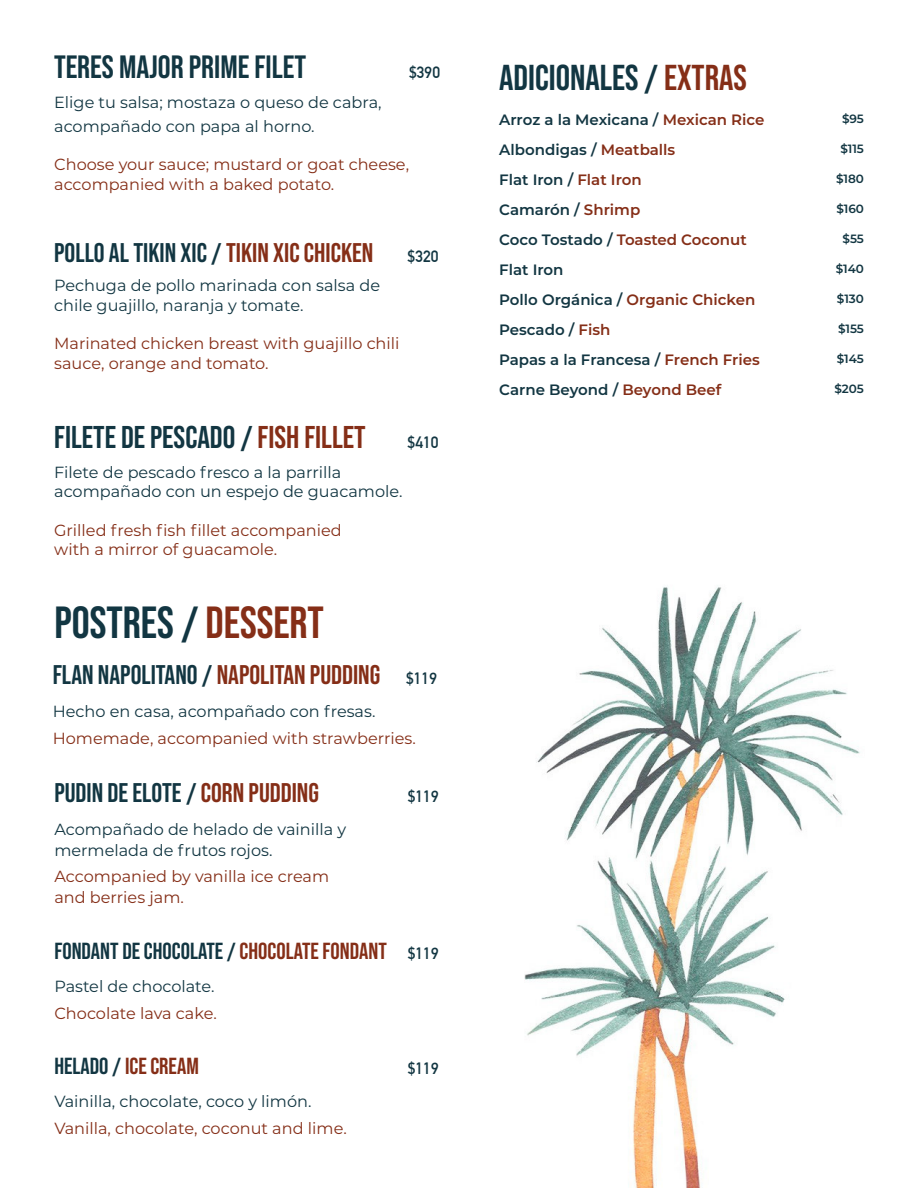
<style>
.page{position:relative;width:918px;height:1188px;background:#fff}
.page>*{position:absolute;margin:0;border:0;box-sizing:border-box;transform-origin:0 0}
.t1{font:700 45px "Bebas Neue Pro";color:#123642}
.t2{font:700 36px "Bebas Neue Pro";color:#123642}
.t3{font:700 32.25px "Bebas Neue Pro";color:#123642}
.t4{font:700 31.5px "Bebas Neue Pro";color:#123642}
.t5{font:700 27px "Bebas Neue Pro";color:#123642}
.t6{font:700 27px "Bebas Neue Pro";color:#852e17}
.t7{font:700 23.25px "Bebas Neue Pro";color:#123642}
.t8{font:700 23.25px "Bebas Neue Pro";color:#852e17}
.t9{font:16.05px/19.4px "Montserrat";color:#123642}
.t10{font:16.05px/19.4px "Montserrat";color:#852e17}
.t11{font:700 16.05px "DIN Alternate";color:#123642}
.t12{font:600 15px/30px "Montserrat";color:#123642}
.t13{font:600 12px "Montserrat";color:#123642}
.s1{color:#852e17}
.s2{color:#123642}
</style>
<div class="page">
<img style="left:525px;top:587px;width:335px;height:601px">
<h3 class="t3" style="left:54px;top:50px;width:254px">TERES MAJOR PRIME FILET</h3>
<p class="t9" style="left:54px;top:91px;width:329px;line-height:24px">Elige tu salsa; mostaza o queso de cabra, acompañado con papa al horno.</p>
<p class="t10" style="left:54px;top:156px;width:356px">Choose your sauce; mustard or goat cheese, accompanied with a baked potato.</p>
<p class="t11" style="left:409px;top:65px;width:32px">$390</p>
<h3 class="t5" style="left:54px;top:238px;width:321px">POLLO AL TIKIN XIC / <span class="s1">TIKIN XIC CHICKEN</span></h3>
<p class="t9" style="left:54px;top:277px;width:327px">Pechuga de pollo marinada con salsa de chile guajillo, naranja y tomate.</p>
<p class="t10" style="left:54px;top:335px;width:347px">Marinated chicken breast with guajillo chili sauce, orange and tomato.</p>
<p class="t11" style="left:408px;top:249px;width:32px">$320</p>
<h3 class="t4" style="left:54px;top:421px;width:313px">FILETE DE PESCADO / <span class="s1">FISH FILLET</span></h3>
<p class="t9" style="left:54px;top:464px;width:350px">Filete de pescado fresco a la parrilla acompañado con un espejo de guacamole.</p>
<p class="t10" style="left:54px;top:522px;width:289px">Grilled fresh fish fillet accompanied with a mirror of guacamole.</p>
<p class="t11" style="left:408px;top:435px;width:32px">$410</p>
<h1 class="t1" style="left:54px;top:598px;width:271px">POSTRES / <span class="s1">DESSERT</span></h1>
<h3 class="t6" style="left:53px;top:661px;width:329px"><span class="s2">FLAN NAPOLITANO /</span> NAPOLITAN PUDDING</h3>
<p class="t9" style="left:53px;top:703px;width:324px">Hecho en casa, acompañado con fresas.</p>
<p class="t10" style="left:53px;top:730px;width:365px">Homemade, accompanied with strawberries.</p>
<p class="t11" style="left:406px;top:672px;width:32px">$119</p>
<h3 class="t5" style="left:54px;top:778px;width:266px">PUDIN DE ELOTE / <span class="s1">CORN PUDDING</span></h3>
<p class="t9" style="left:54px;top:820px;width:293px;line-height:21px">Acompañado de helado de vainilla y mermelada de frutos rojos.</p>
<p class="t10" style="left:54px;top:868px;width:276px;line-height:21px">Accompanied by vanilla ice cream and berries jam.</p>
<h3 class="t7" style="left:54px;top:938px;width:334px">FONDANT DE CHOCOLATE / <span class="s1">CHOCOLATE FONDANT</span></h3>
<p class="t9" style="left:54px;top:978px;width:162px">Pastel de chocolate.</p>
<p class="t10" style="left:54px;top:1005px;width:164px">Chocolate lava cake.</p>
<h3 class="t8" style="left:54px;top:1053px;width:146px"><span class="s2">HELADO /</span> ICE CREAM</h3>
<p class="t9" style="left:54px;top:1093px;width:259px">Vainilla, chocolate, coco y limón.</p>
<p class="t10" style="left:54px;top:1120px;width:294px">Vanilla, chocolate, coconut and lime.</p>
<p class="t11" style="left:408px;top:789px;width:32px">$119</p>
<p class="t11" style="left:408px;top:947px;width:32px">$119</p>
<p class="t11" style="left:408px;top:1062px;width:32px">$119</p>
<h2 class="t2" style="left:499px;top:58px;width:249px">ADICIONALES / <span class="s1">EXTRAS</span></h2>
<p class="t12" style="left:499px;top:106px;width:267px">Arroz a la Mexicana / <span class="s1">Mexican Rice<br></span>Albondigas / <span class="s1">Meatballs<br></span>Flat Iron / <span class="s1">Flat Iron<br></span>Camarón / <span class="s1">Shrimp<br></span>Coco Tostado / <span class="s1">Toasted Coconut<br></span>Flat Iron<br>Pollo Orgánica / <span class="s1">Organic Chicken<br></span>Pescado / <span class="s1">Fish<br></span>Papas a la Francesa / <span class="s1">French Fries<br></span>Carne Beyond / <span class="s1">Beyond Beef</span></p>
<p class="t13" style="left:842px;top:113px;width:23px">$95</p>
<p class="t13" style="left:840px;top:143px;width:25px">$115</p>
<p class="t13" style="left:836px;top:173px;width:29px">$180</p>
<p class="t13" style="left:836px;top:203px;width:29px">$160</p>
<p class="t13" style="left:842px;top:233px;width:23px">$55</p>
<p class="t13" style="left:836px;top:263px;width:30px">$140</p>
<p class="t13" style="left:837px;top:293px;width:29px">$130</p>
<p class="t13" style="left:838px;top:323px;width:27px">$155</p>
<p class="t13" style="left:837px;top:353px;width:29px">$145</p>
<p class="t13" style="left:834px;top:383px;width:31px">$205</p>
</div>
